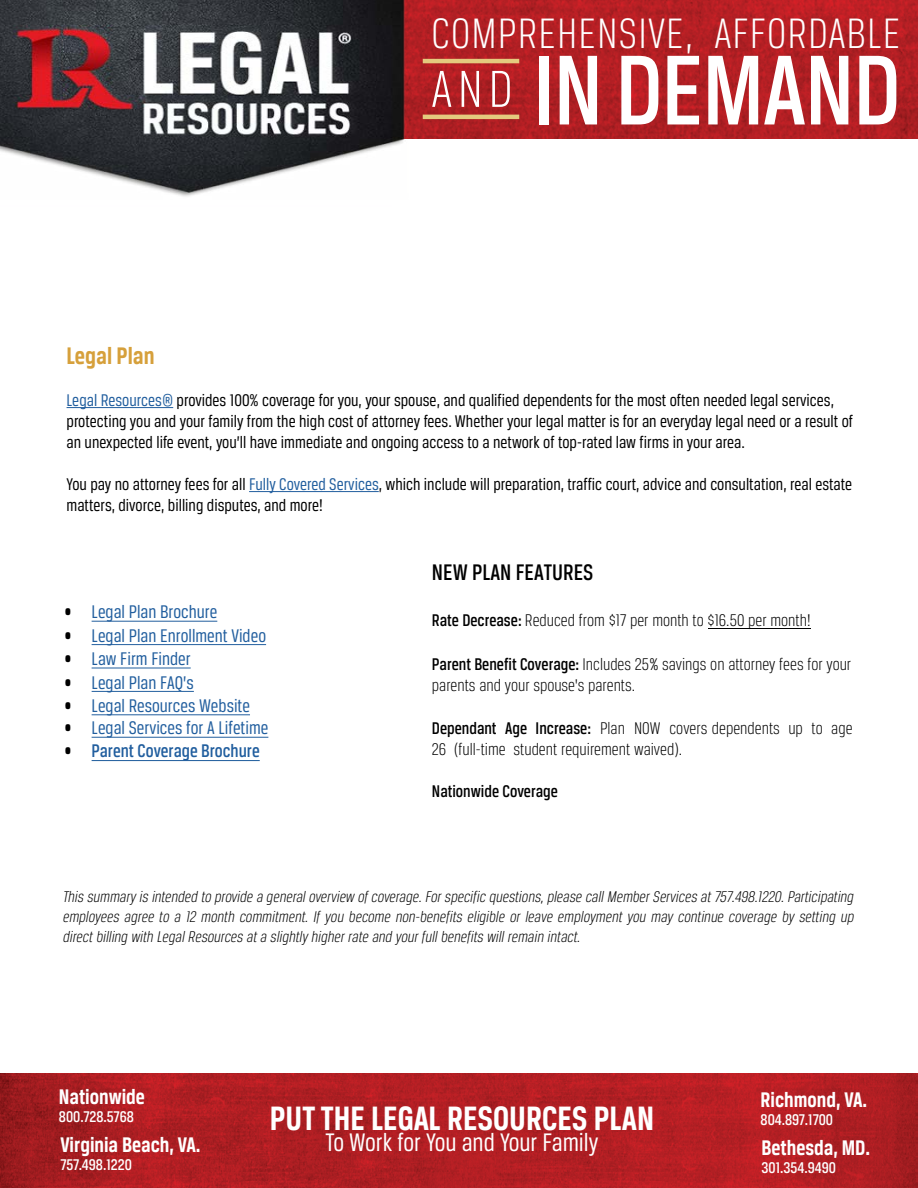
<style>
.page{position:relative;width:918px;height:1188px;background:#fff}
.page>*{position:absolute;margin:0;border:0;box-sizing:border-box;transform-origin:0 0}
.t1{font:500 105.6px "Breuer Condensed";letter-spacing:-.01em;color:#fff}
.t2{font:300 45.3px "Breuer Condensed";letter-spacing:.025em;color:#fff}
.t3{font:700 36px "Breuer Condensed";color:#fff}
.t4{font:27px "Breuer Condensed";color:#fff}
.t5{font:700 25.5px "Breuer Condensed";color:#d6a03b}
.t6{font:500 24px "Breuer Condensed";color:#000}
.t7{font:700 22.5px "Breuer Condensed";color:#fff}
.t8{font:19.5px "Breuer Condensed";color:#215e9e}
.t9{font:500 19.5px "Breuer Condensed";color:#215e9e}
.t10{font:18px/21px "Breuer Condensed";color:#000}
.t11{font:300 18px/21.3px "Breuer Condensed";color:#000}
.t12{font:500 18px "Breuer Condensed";color:#000}
.t13{font:italic 300 16.5px/19.8px "Breuer Condensed";color:#000;text-align:justify}
.t14{font:500 16.5px "Breuer Condensed";color:#fff}
.s1{color:#215e9e}
.s2{color:#000}
.s3{font-weight:400;color:#000}
.s4{font-weight:500}
</style>
<div class="page">
<img style="left:413px;top:0;width:505px;height:138px">
<img style="left:0;top:0;width:413px;height:197px">
<hr style="left:67px;top:407px;width:106px;height:1px;background:#215e9e">
<hr style="left:249px;top:491px;width:130px;height:1px;background:#215e9e">
<hr style="left:92px;top:760px;width:168px;height:1px;background:#215e9e">
<hr style="left:92px;top:737px;width:176px;height:1px;background:#215e9e">
<hr style="left:92px;top:714px;width:158px;height:1px;background:#215e9e">
<hr style="left:92px;top:691px;width:102px;height:1px;background:#215e9e">
<hr style="left:92px;top:668px;width:99px;height:1px;background:#215e9e">
<hr style="left:92px;top:644px;width:174px;height:1px;background:#215e9e">
<hr style="left:92px;top:621px;width:125px;height:1px;background:#215e9e">
<img style="left:0;top:1073px;width:918px;height:115px">
<hr style="left:423px;top:59px;width:96px;height:4px;background:#e4ca7e">
<hr style="left:423px;top:115px;width:96px;height:4px;background:#e4ca7e">
<hr style="left:708px;top:628px;width:102px;height:1px;background:#000">
<h2 class="t2" style="left:431px;top:9px;width:471px">COMPREHENSIVE, AFFORDABLE</h2>
<h1 class="t1" style="left:431px;top:33px;width:471px"><sup>AND</sup> IN DEMAND</h1>
<h3 class="t5" style="left:67px;top:341px;width:89px">Legal Plan</h3>
<p class="t10" style="left:67px;top:389px;width:788px"><span class="s1">Legal Resources®</span> provides 100% coverage for you, your spouse, and qualified dependents for the most often needed legal services, protecting you and your family from the high cost of attorney fees. Whether your legal matter is for an everyday legal need or a result of an unexpected life event, you’ll have immediate and ongoing access to a network of top-rated law firms in your area.</p>
<p class="t10" style="left:67px;top:473px;width:787px">You pay no attorney fees for all <span class="s1">Fully Covered Services</span>, which include will preparation, traffic court, advice and consultation, real estate matters, divorce, billing disputes, and more!</p>
<p class="t8" style="left:65px;top:602px;width:154px"><span class="s2">•</span> Legal Plan Brochure</p>
<p class="t8" style="left:65px;top:625px;width:203px"><span class="s2">•</span> Legal Plan Enrollment Video</p>
<p class="t8" style="left:65px;top:648px;width:128px"><span class="s2">•</span> Law Firm Finder</p>
<p class="t8" style="left:65px;top:672px;width:131px"><span class="s2">•</span> Legal Plan FAQ’s</p>
<p class="t8" style="left:65px;top:695px;width:187px"><span class="s2">•</span> Legal Resources Website</p>
<p class="t8" style="left:65px;top:718px;width:205px"><span class="s2">•</span> Legal Services for A Lifetime</p>
<p class="t9" style="left:65px;top:740px;width:197px"><span class="s3">•</span> Parent Coverage Brochure</p>
<h3 class="t6" style="left:432px;top:560px;width:163px">NEW PLAN FEATURES</h3>
<p class="t11" style="left:432px;top:610px;width:380px"><span class="s4">Rate Decrease:</span> Reduced from $17 per month to $16.50 per month!</p>
<p class="t11" style="left:432px;top:653px;width:421px"><span class="s4">Parent Benefit Coverage:</span> Includes 25% savings on attorney fees for your parents and your spouse's parents.</p>
<p class="t11" style="left:432px;top:717px;width:422px"><span class="s4">Dependant Age Increase:</span> Plan NOW covers dependents up to age<br>26 (full-time student requirement waived).</p>
<p class="t12" style="left:432px;top:781px;width:128px">Nationwide Coverage</p>
<p class="t13" style="left:63px;top:887px;width:792px">This summary is intended to provide a general overview of coverage. For specific questions, please call Member Services at 757.498.1220. Participating employees agree to a 12 month commitment. If you become non-benefits eligible or leave employment you may continue coverage by setting up direct billing with Legal Resources at a slightly higher rate and your full benefits will remain intact.</p>
<p class="t7" style="left:59px;top:1084px;width:88px">Nationwide</p>
<p class="t14" style="left:59px;top:1107px;width:76px">800.728.5768</p>
<p class="t7" style="left:60px;top:1132px;width:142px">Virginia Beach, VA.</p>
<p class="t14" style="left:60px;top:1155px;width:73px">757.498.1220</p>
<h3 class="t3" style="left:270px;top:1098px;width:386px">PUT THE LEGAL RESOURCES PLAN</h3>
<h3 class="t4" style="left:326px;top:1128px;width:275px">To Work for You and Your Family</h3>
<p class="t7" style="left:761px;top:1087px;width:108px">Richmond, VA.</p>
<p class="t14" style="left:761px;top:1110px;width:74px">804.897.1700</p>
<p class="t7" style="left:762px;top:1135px;width:110px">Bethesda, MD.</p>
<p class="t14" style="left:762px;top:1159px;width:76px">301.354.9490</p>
</div>
